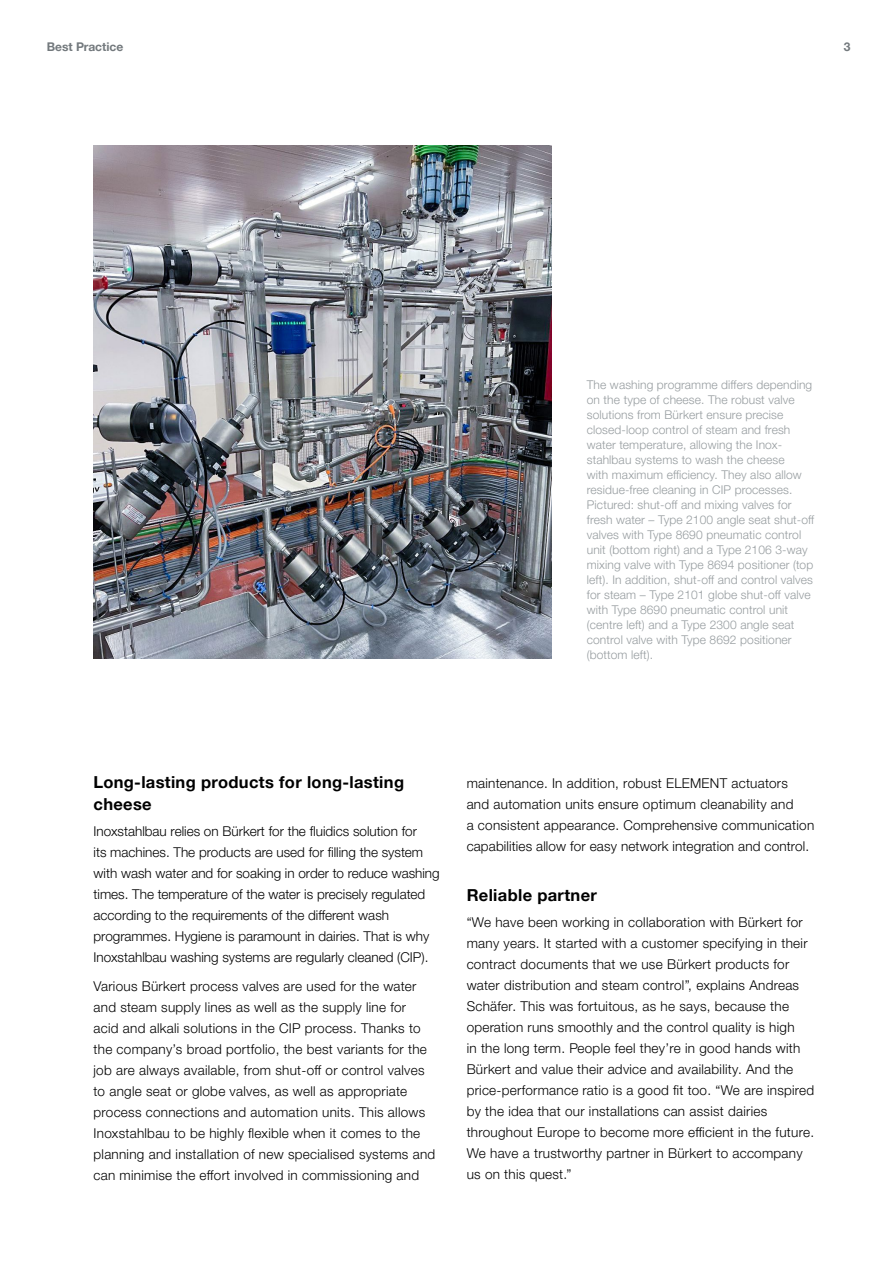
<style>
.page{position:relative;width:893px;height:1263px;background:#fff}
.page>*{position:absolute;margin:0;border:0;box-sizing:border-box;transform-origin:0 0}
.t1{font:700 16.5px/22.5px "Helvetica Neue LTW1 G";letter-spacing:.02em;color:#000}
.t2{font:300 13.5px/21px "Helvetica Neue LTW1 G";letter-spacing:.02em;color:#000}
.t3{font:300 13.5px/21px "Helvetica Neue LTW1 G";color:#000}
.t4{font:300 12px/15px "Helvetica Neue LTW1 G";letter-spacing:.01em;color:#979da0}
.t5{font:700 12px "Helvetica Neue LTW1 G";color:#73797d}
</style>
<div class="page">
<img style="left:94px;top:145px;width:458px;height:514px">
<p class="t5" style="left:47px;top:39px;width:78px">Best Practice</p>
<p class="t5" style="left:844px;top:39px;width:8px">3</p>
<p class="t4" style="left:587px;top:377px;width:229px">The washing programme differs depending on the type of cheese. The robust valve solutions from Bürkert ensure precise closed-loop control of steam and fresh water temperature, allowing the Inox&shy;stahlbau systems to wash the cheese<br>with maximum efficiency. They also allow residue-free cleaning in CIP processes.<br>Pictured: shut-off and mixing valves for fresh water – Type 2100 angle seat shut-off valves with Type 8690 pneumatic control unit (bottom right) and a Type 2106 3-way mixing valve with Type 8694 positioner (top left). In addition, shut-off and control valves for steam – Type 2101 globe shut-off valve with Type 8690 pneumatic control unit (centre left) and a Type 2300 angle seat control valve with Type 8692 positioner (bottom left).</p>
<p class="t1" style="left:94px;top:771px;width:312px">Long-lasting products for long-lasting cheese</p>
<p class="t3" style="left:94px;top:820px;width:348px">Inoxstahlbau relies on Bürkert for the fluidics solution for<br>its machines. The products are used for filling the system with wash water and for soaking in order to reduce washing times. The temperature of the water is precisely regulated according to the requirements of the different wash programmes. Hygiene is paramount in dairies. That is why Inoxstahlbau washing systems are regularly cleaned (CIP).</p>
<p class="t2" style="left:94px;top:976px;width:343px">Various Bürkert process valves are used for the water and steam supply lines as well as the supply line for<br>acid and alkali solutions in the CIP process. Thanks to the company’s broad portfolio, the best variants for the job are always available, from shut-off or control valves to angle seat or globe valves, as well as appropriate process connections and automation units. This allows Inoxstahlbau to be highly flexible when it comes to the planning and installation of new specialised systems and can minimise the effort involved in commissioning and</p>
<p class="t2" style="left:467px;top:773px;width:349px">maintenance. In addition, robust ELEMENT actuators<br>and automation units ensure optimum cleanability and<br>a consistent appearance. Comprehensive communication capabilities allow for easy network integration and control.</p>
<p class="t1" style="left:467px;top:884px;width:132px">Reliable partner</p>
<p class="t2" style="left:467px;top:911px;width:349px">“We have been working in collaboration with Bürkert for many years. It started with a customer specifying in their contract documents that we use Bürkert products for water distribution and steam control”, explains Andreas Schäfer. This was fortuitous, as he says, because the operation runs smoothly and the control quality is high<br>in the long term. People feel they’re in good hands with Bürkert and value their advice and availability. And the price-performance ratio is a good fit too. “We are inspired by the idea that our installations can assist dairies throughout Europe to become more efficient in the future.<br>We have a trustworthy partner in Bürkert to accompany us on this quest.”</p>
</div>
